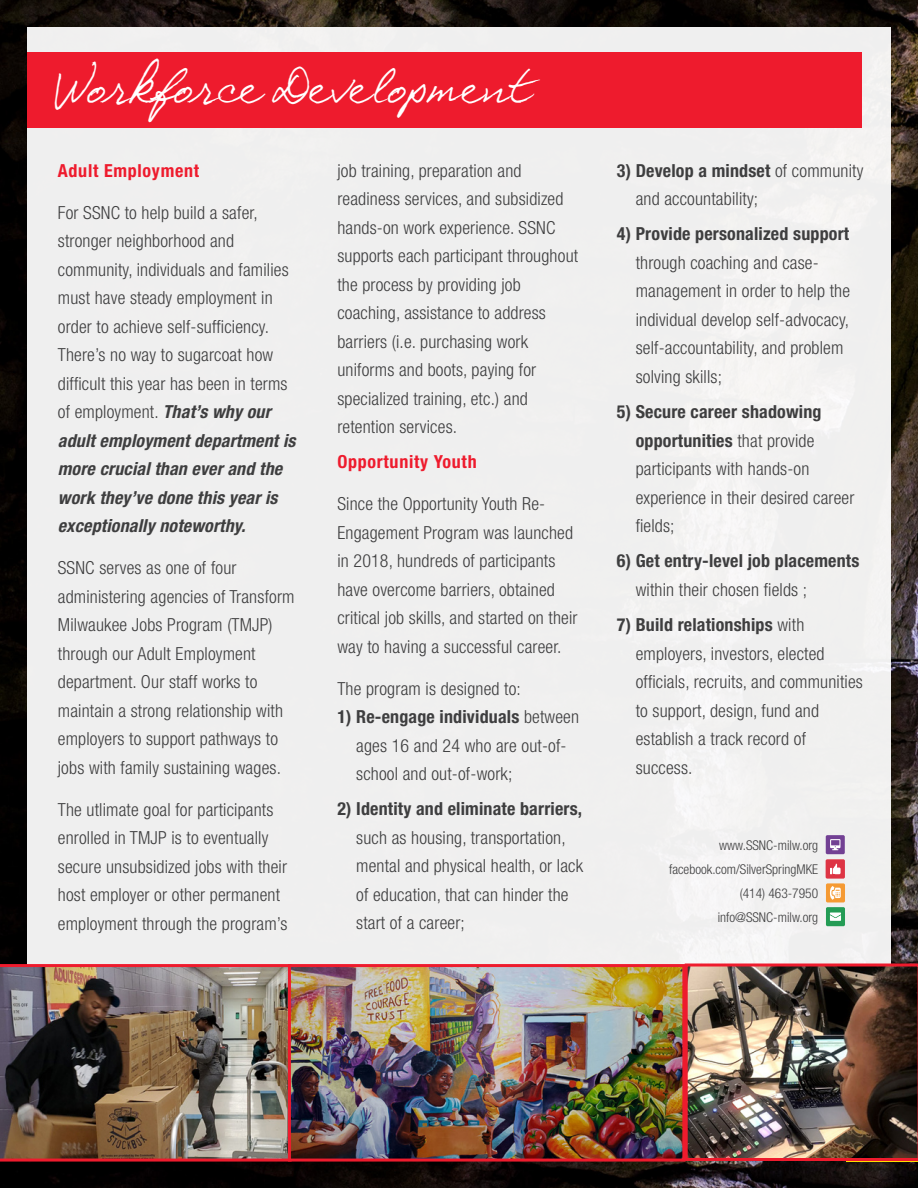
<style>
.page{position:relative;width:918px;height:1188px;background:#fff}
.page>*{position:absolute;margin:0;border:0;box-sizing:border-box;transform-origin:0 0}
.Subhead{font:46.35px "Galeforce BTN";letter-spacing:.02em;color:#fff}
.Text{font:300 condensed 18px/28.5px "Helvetica Neue";letter-spacing:.01em;color:#3e3e3f}
.Text-2{font:700 condensed 18px/28.5px "Helvetica Neue";letter-spacing:.01em;color:#3e3e3f}
.Text-3{font:700 condensed 18px "Helvetica Neue";letter-spacing:.04em;color:#ee1b2d}
.t1{font:300 condensed 13.5px "Helvetica Neue";color:#3e3e3f}
.s1{font-weight:700;font-style:italic}
.s2{font-weight:700}
.s3{font-weight:300}
</style>
<div class="page">
<img style="left:0;top:0;width:918px;height:1188px">
<div style="left:27px;top:27px;width:864px;height:1134px;background:#efefef"></div>
<div style="left:27px;top:53px;width:834px;height:75px;background:#ee1b2d"></div>
<img style="left:292px;top:968px;width:389px;height:190px">
<img style="left:0;top:964px;width:288px;height:198px">
<img style="left:685px;top:964px;width:233px;height:197px">
<div style="left:288px;top:964px;width:397px;height:198px;border:3px solid #ee1b2d"></div>
<svg style="left:826px;top:835px;width:19px;height:19px"></svg>
<svg style="left:830px;top:839px;width:10px;height:11px"></svg>
<div style="left:826px;top:859px;width:19px;height:20px;background:#dd3444;border-radius:2px"></div>
<svg style="left:830px;top:864px;width:11px;height:10px"></svg>
<div style="left:826px;top:883px;width:19px;height:19px;background:#f59a33;border-radius:2px"></div>
<svg style="left:830px;top:886px;width:11px;height:14px"></svg>
<svg style="left:826px;top:907px;width:19px;height:19px"></svg>
<svg style="left:830px;top:913px;width:11px;height:8px"></svg>
<p class="Subhead" style="left:52px;top:56px;width:482px">Workforce Development</p>
<p class="Text-3" style="left:58px;top:159px;width:143px">Adult Employment</p>
<p class="Text" style="left:58px;top:198px;width:239px">For SSNC to help build a safer, stronger neighborhood and community, individuals and families must have steady employment in order to achieve self-sufficiency.<br>There’s no way to sugarcoat how difficult this year has been in terms of employment. <span class="s1">That’s why our adult employment department is more crucial than ever and the work they’ve done this year is exceptionally noteworthy.</span></p>
<p class="Text" style="left:58px;top:553px;width:238px">SSNC serves as one of four administering agencies of Transform<br>Milwaukee Jobs Program (TMJP) through our Adult Employment department. Our staff works to maintain a strong relationship with employers to support pathways to jobs with family sustaining wages.</p>
<p class="Text" style="left:58px;top:795px;width:231px">The utlimate goal for participants enrolled in TMJP is to eventually secure unsubsidized jobs with their host employer or other permanent employment through the program’s</p>
<p class="Text" style="left:337px;top:156px;width:242px">job training, preparation and readiness services, and subsidized hands-on work experience. SSNC supports each participant throughout the process by providing job coaching, assistance to address barriers (i.e. purchasing work uniforms and boots, paying for specialized training, etc.) and retention services.</p>
<p class="Text-3" style="left:337px;top:451px;width:141px">Opportunity Youth</p>
<p class="Text" style="left:337px;top:489px;width:242px">Since the Opportunity Youth Re-Engagement Program was launched in 2018, hundreds of participants have overcome barriers, obtained critical job skills, and started on their way to having a successful career.</p>
<p class="Text" style="left:337px;top:674px;width:185px">The program is designed to:</p>
<p class="Text" style="left:356px;top:702px;width:224px;text-indent:-19px"><span class="s2">1) Re-engage individuals</span> between ages 16 and 24 who are out-of&shy;school and out-of-work;</p>
<p class="Text" style="left:356px;top:795px;width:228px;text-indent:-19px"><span class="s2">2) Identity and eliminate barriers, </span>such as housing, transportation, mental and physical health, or lack of education, that can hinder the start of a career;</p>
<p class="Text" style="left:636px;top:156px;width:229px;text-indent:-19px"><span class="s2">3) Develop a mindset</span> of community and accountability;</p>
<p class="Text" style="left:636px;top:220px;width:216px;text-indent:-19px"><span class="s2">4) Provide personalized support </span>through coaching and case&shy;management in order to help the individual develop self-advocacy, self-accountability, and problem solving skills;</p>
<p class="Text" style="left:636px;top:397px;width:220px;text-indent:-19px"><span class="s2">5) Secure career shadowing opportunities</span> that provide participants with hands-on experience in their desired career fields;</p>
<p class="Text-2" style="left:636px;top:546px;width:225px;text-indent:-19px">6) Get entry-level job placements <span class="s3">within their chosen fields ;</span></p>
<p class="Text" style="left:636px;top:610px;width:229px;text-indent:-19px"><span class="s2">7) Build relationships</span> with employers, investors, elected officials, recruits, and communities to support, design, fund and establish a track record of success.</p>
<p class="t1" style="left:719px;top:837px;width:100px">www.SSNC-milw.org</p>
<p class="t1" style="left:669px;top:861px;width:151px">facebook.com/SilverSpringMKE</p>
<p class="t1" style="left:740px;top:885px;width:80px">(414) 463-7950</p>
<p class="t1" style="left:718px;top:909px;width:102px">info@SSNC-milw.org</p>
</div>
